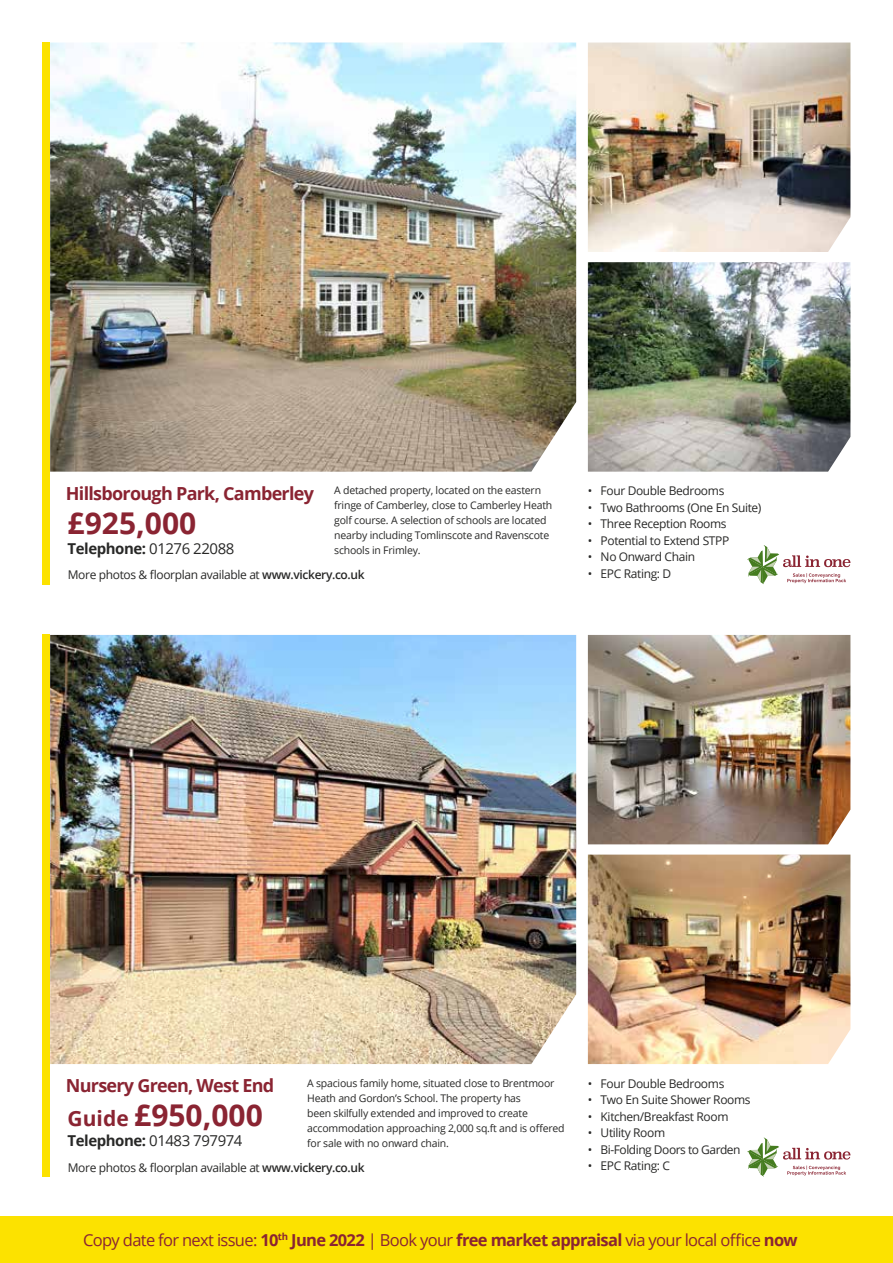
<style>
.page{position:relative;width:893px;height:1263px;background:#fff}
.page>*{position:absolute;margin:0;border:0;box-sizing:border-box;transform-origin:0 0}
.t1{font:700 30px "Open Sans";color:#8a2432}
.t2{font:700 18px "Open Sans";letter-spacing:-.04em;color:#8a2432}
.t3{font:16.5px "Open Sans";letter-spacing:-.04em;color:#8a2432}
.t4{font:15px "Open Sans";letter-spacing:-.03em;color:#282827}
.t5{font:700 15px "Open Sans";letter-spacing:-.03em;color:#282827}
.t6{font:12px "Open Sans";letter-spacing:-.03em;color:#282827}
.t7{font:10.5px/15px "Open Sans";letter-spacing:-.02em;color:#282827}
.s1{font-weight:600}
.s2{font-weight:400}
.s3{font-size:21px}
.s4{font-weight:700}
</style>
<div class="page">
<div style="left:0;top:1216px;width:893px;height:47px;background:#fce200"></div>
<div style="left:43px;top:635px;width:7px;height:542px;background:#fce200"></div>
<img style="left:588px;top:635px;width:262px;height:209px">
<img style="left:588px;top:854px;width:262px;height:210px">
<img style="left:50px;top:635px;width:526px;height:429px">
<svg style="left:747px;top:1137px;width:103px;height:39px"></svg>
<div style="left:43px;top:43px;width:7px;height:542px;background:#fce200"></div>
<img style="left:588px;top:43px;width:262px;height:209px">
<img style="left:588px;top:262px;width:262px;height:210px">
<img style="left:50px;top:43px;width:526px;height:429px">
<svg style="left:747px;top:545px;width:103px;height:39px"></svg>
<h2 class="t2" style="left:66px;top:481px;width:250px">Hillsborough Park, Camberley</h2>
<p class="t6" style="left:588px;top:483px;width:138px">• Four Double Bedrooms</p>
<p class="t6" style="left:588px;top:499px;width:175px">• Two Bathrooms (One En Suite)</p>
<p class="t6" style="left:588px;top:516px;width:140px">• Three Reception Rooms</p>
<p class="t6" style="left:588px;top:532px;width:143px">• Potential to Extend STPP</p>
<p class="t6" style="left:588px;top:549px;width:109px">• No Onward Chain</p>
<p class="t6" style="left:68px;top:566px;width:298px">More photos &amp; floorplan available at <span class="s1">www.vickery.co.uk</span></p>
<p class="t6" style="left:588px;top:565px;width:85px">• EPC Rating: D</p>
<p class="t7" style="left:334px;top:482px;width:220px">A detached property, located on the eastern fringe of Camberley, close to Camberley Heath golf course. A selection of schools are located nearby including Tomlinscote and Ravenscote schools in Frimley.</p>
<h1 class="t1" style="left:68px;top:502px;width:130px">£925,000</h1>
<h3 class="t5" style="left:68px;top:537px;width:168px">Telephone: <span class="s2">01276 22088</span></h3>
<h2 class="t2" style="left:66px;top:1073px;width:210px">Nursery Green, West End</h2>
<p class="t6" style="left:588px;top:1075px;width:138px">• Four Double Bedrooms</p>
<p class="t6" style="left:588px;top:1091px;width:164px">• Two En Suite Shower Rooms</p>
<p class="t6" style="left:588px;top:1108px;width:142px">• Kitchen/Breakfast Room</p>
<p class="t6" style="left:588px;top:1124px;width:79px">• Utility Room</p>
<p class="t6" style="left:588px;top:1141px;width:154px">• Bi-Folding Doors to Garden</p>
<p class="t6" style="left:68px;top:1159px;width:298px">More photos &amp; floorplan available at <span class="s1">www.vickery.co.uk</span></p>
<p class="t6" style="left:588px;top:1157px;width:84px">• EPC Rating: C</p>
<p class="t7" style="left:307px;top:1075px;width:259px">A spacious family home, situated close to Brentmoor Heath and Gordon’s School. The property has<br>been skilfully extended and improved to create accommodation approaching 2,000 sq.ft and is offered for sale with no onward chain.</p>
<h1 class="t1" style="left:68px;top:1094px;width:197px"><span class="s3">Guide</span> £950,000</h1>
<h3 class="t4" style="left:68px;top:1130px;width:176px"><span class="s4">Telephone:</span> 01483 797974</h3>
<h3 class="t3" style="left:83px;top:1229px;width:716px">Copy date for next issue: <span class="s4">10</span><sup>th</sup> <span class="s4">June 2022</span> | Book your <span class="s4">free market appraisal</span> via your local office <span class="s4">now</span></h3>
</div>
